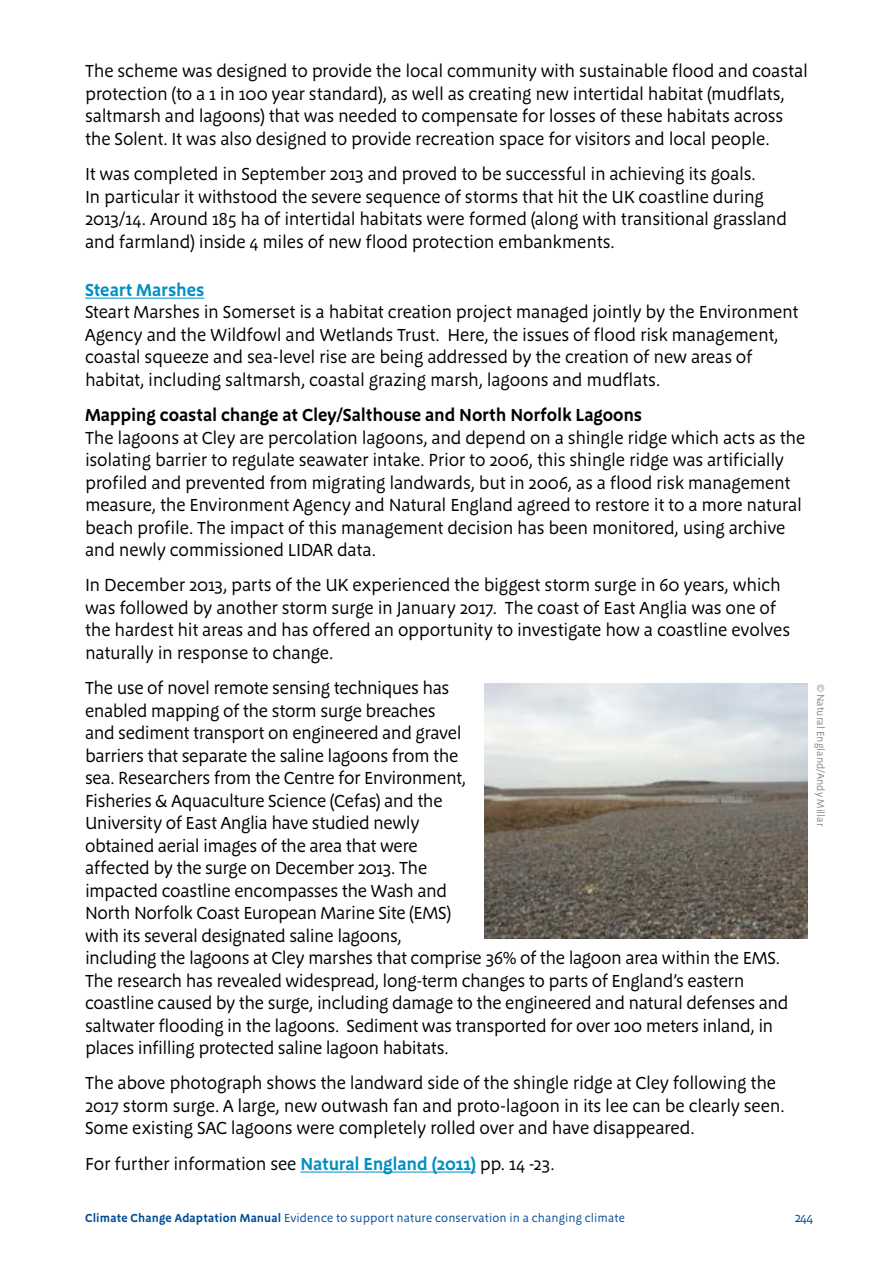
<style>
.page{position:relative;width:893px;height:1263px;background:#fff}
.page>*{position:absolute;margin:0;border:0;box-sizing:border-box;transform-origin:0 0}
.P{font:18px/22.5px "Megano OT";letter-spacing:-.02em;color:#000}
.P-2{font:600 18px "Megano OT";letter-spacing:-.01em;color:#000}
.P-3{font:600 18px "Megano OT";letter-spacing:-.005em;color:#008fc3}
.t1{font:13.5px "Megano OT";color:#004b96}
.t2{font:12px "Megano OT";letter-spacing:.01em;color:#004b96}
.t3{font:10.5px "Megano";color:#878787}
.s1{font-weight:600;color:#008fc3}
.s2{font-weight:600}
</style>
<div class="page">
<hr style="left:85px;top:298px;width:119px;height:1px;background:#008fc3">
<hr style="left:300px;top:1172px;width:176px;height:1px;background:#008fc3">
<img style="left:484px;top:684px;width:324px;height:255px">
<h2 class="P" style="left:85px;top:60px;width:724px">The scheme was designed to provide the local community with sustainable flood and coastal protection (to a 1 in 100 year standard), as well as creating new intertidal habitat (mudflats, saltmarsh and lagoons) that was needed to compensate for losses of these habitats across the Solent. It was also designed to provide recreation space for visitors and local people.</h2>
<h2 class="P" style="left:85px;top:163px;width:704px">It was completed in September 2013 and proved to be successful in achieving its goals.<br>In particular it withstood the severe sequence of storms that hit the UK coastline during 2013/14. Around 185 ha of intertidal habitats were formed (along with transitional grassland and farmland) inside 4 miles of new flood protection embankments.</h2>
<h2 class="P-3" style="left:85px;top:279px;width:121px">Steart Marshes</h2>
<h2 class="P" style="left:85px;top:301px;width:715px">Steart Marshes in Somerset is a habitat creation project managed jointly by the Environment Agency and the Wildfowl and Wetlands Trust. Here, the issues of flood risk management, coastal squeeze and sea-level rise are being addressed by the creation of new areas of habitat, including saltmarsh, coastal grazing marsh, lagoons and mudflats.</h2>
<h2 class="P-2" style="left:85px;top:404px;width:559px">Mapping coastal change at Cley/Salthouse and North Norfolk Lagoons</h2>
<h2 class="P" style="left:85px;top:426px;width:722px">The lagoons at Cley are percolation lagoons, and depend on a shingle ridge which acts as the isolating barrier to regulate seawater intake. Prior to 2006, this shingle ridge was artificially profiled and prevented from migrating landwards, but in 2006, as a flood risk management measure, the Environment Agency and Natural England agreed to restore it to a more natural beach profile. The impact of this management decision has been monitored, using archive and newly commissioned LIDAR data.</h2>
<h2 class="P" style="left:85px;top:574px;width:707px">In December 2013, parts of the UK experienced the biggest storm surge in 60 years, which was followed by another storm surge in January 2017. The coast of East Anglia was one of the hardest hit areas and has offered an opportunity to investigate how a coastline evolves naturally in response to change.</h2>
<h2 class="P" style="left:85px;top:677px;width:705px">The use of novel remote sensing techniques has<br>enabled mapping of the storm surge breaches<br>and sediment transport on engineered and gravel<br>barriers that separate the saline lagoons from the<br>sea. Researchers from the Centre for Environment,<br>Fisheries &amp; Aquaculture Science (Cefas) and the<br>University of East Anglia have studied newly<br>obtained aerial images of the area that were<br>affected by the surge on December 2013. The<br>impacted coastline encompasses the Wash and<br>North Norfolk Coast European Marine Site (EMS)<br>with its several designated saline lagoons,<br>including the lagoons at Cley marshes that comprise 36% of the lagoon area within the EMS.<br>The research has revealed widespread, long-term changes to parts of England’s eastern coastline caused by the surge, including damage to the engineered and natural defenses and saltwater flooding in the lagoons. Sediment was transported for over 100 meters inland, in places infilling protected saline lagoon habitats.</h2>
<h2 class="P" style="left:85px;top:1072px;width:701px">The above photograph shows the landward side of the shingle ridge at Cley following the<br>2017 storm surge. A large, new outwash fan and proto-lagoon in its lee can be clearly seen.<br>Some existing SAC lagoons were completely rolled over and have disappeared.</h2>
<h2 class="P" style="left:85px;top:1152px;width:471px">For further information see <span class="s1">Natural England (2011)</span> pp. 14 -23.</h2>
<p class="t3" style="left:827px;top:684px;width:144px;rotate:90deg">© Natural England/Andy Millar</p>
<p class="t2" style="left:85px;top:1210px;width:541px"><span class="s2">Climate Change Adaptation Manual</span> Evidence to support nature conservation in a changing climate</p>
<p class="t1" style="left:795px;top:1209px;width:20px">244</p>
</div>
